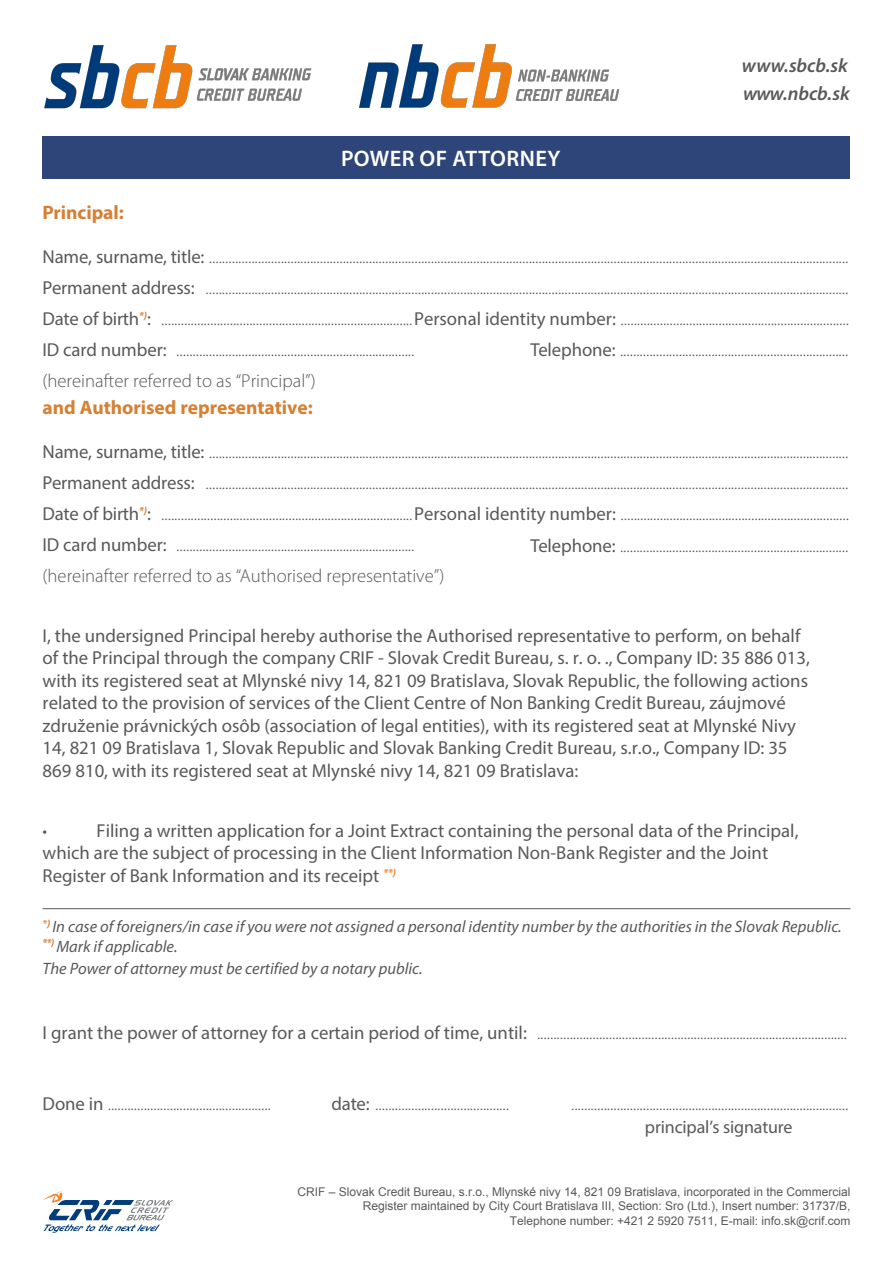
<style>
.page{position:relative;width:893px;height:1263px;background:#fff}
.page>*{position:absolute;margin:0;border:0;box-sizing:border-box;transform-origin:0 0}
.t1{font:600 22.5px "Myriad Pro";letter-spacing:.02em;color:#fff}
.t2{font:700 19.5px "Myriad Pro";color:#d68033}
.t3{font:italic 600 19.5px/27.6px "Myriad Pro";letter-spacing:-.01em;color:#59595c}
.t4{font:300 18.75px "Myriad Pro";color:#59595c}
.t5{font:18.75px/22.5px "Myriad Pro";color:#59595c}
.t6{font:18px "Myriad Pro";letter-spacing:-.01em;color:#59595c}
.t7{font:italic 16.5px/19.8px "Myriad Pro";color:#59595c}
.t8{font:12px/14.4px "Arial";color:#59595c;text-align:right}
.s1{font-weight:400}
</style>
<div class="page">
<div style="left:43px;top:136px;width:807px;height:43px;background:#2e457a"></div>
<hr style="left:43px;top:908px;width:807px;height:1px;background:#59595c">
<svg style="left:43px;top:1190px;width:130px;height:43px"></svg>
<img style="left:359px;top:44px;width:261px;height:64px">
<img style="left:42px;top:45px;width:270px;height:107px">
<p class="t1" style="left:341px;top:144px;width:221px">POWER OF ATTORNEY</p>
<p class="t3" style="left:742px;top:51px;width:109px">www.sbcb.sk www.nbcb.sk</p>
<p class="t2" style="left:43px;top:199px;width:83px">Principal:</p>
<p class="t4" style="left:43px;top:246px;width:807px"><span class="s1">Name, surname, title:</span> ....................................................................................................................................................................................................</p>
<p class="t4" style="left:43px;top:277px;width:807px"><span class="s1">Permanent address:</span> .....................................................................................................................................................................................................</p>
<p class="t4" style="left:43px;top:308px;width:808px"><span class="s1">Date of birth</span><sup>*)</sup><span class="s1">:</span> .............................................................................<span class="s1">Personal identity number:</span> ......................................................................</p>
<p class="t4" style="left:43px;top:339px;width:373px"><span class="s1">ID card number:</span> .........................................................................</p>
<p class="t4" style="left:530px;top:339px;width:319px"><span class="s1">Telephone:</span> ......................................................................</p>
<p class="t4" style="left:43px;top:370px;width:275px">(hereinafter referred to as “Principal”)</p>
<p class="t2" style="left:43px;top:395px;width:272px">and Authorised representative:</p>
<p class="t4" style="left:43px;top:441px;width:807px"><span class="s1">Name, surname, title:</span> ....................................................................................................................................................................................................</p>
<p class="t4" style="left:43px;top:472px;width:807px"><span class="s1">Permanent address:</span> .....................................................................................................................................................................................................</p>
<p class="t4" style="left:43px;top:503px;width:808px"><span class="s1">Date of birth</span><sup>*)</sup><span class="s1">:</span> .............................................................................<span class="s1">Personal identity number:</span> ......................................................................</p>
<p class="t4" style="left:43px;top:534px;width:373px"><span class="s1">ID card number:</span> .........................................................................</p>
<p class="t4" style="left:43px;top:565px;width:403px">(hereinafter referred to as “Authorised representative”)</p>
<p class="t4" style="left:530px;top:535px;width:319px"><span class="s1">Telephone:</span> ......................................................................</p>
<p class="t5" style="left:43px;top:624px;width:769px">I, the undersigned Principal hereby authorise the Authorised representative to perform, on behalf of the Principal through the company CRIF - Slovak Credit Bureau, s. r. o. ., Company ID: 35 886 013, with its registered seat at Mlynské nivy 14, 821 09 Bratislava, Slovak Republic, the following actions related to the provision of services of the Client Centre of Non Banking Credit Bureau, záujmové združenie právnických osôb (association of legal entities), with its registered seat at Mlynské Nivy 14, 821 09 Bratislava 1, Slovak Republic and Slovak Banking Credit Bureau, s.r.o., Company ID: 35<br>869 810, with its registered seat at Mlynské nivy 14, 821 09 Bratislava:</p>
<p class="t5" style="left:43px;top:819px;width:757px;text-indent:54px">Filing a written application for a Joint Extract containing the personal data of the Principal, which are the subject of processing in the Client Information Non-Bank Register and the Joint<br>Register of Bank Information and its receipt <sup>**)</sup></p>
<p class="t7" style="left:43px;top:916px;width:801px"><sup>*</sup><sup>)</sup> In case of foreigners/in case if you were not assigned a personal identity number by the authorities in the Slovak Republic. <sup>**)</sup> Mark if applicable.</p>
<p class="t7" style="left:43px;top:958px;width:382px">The Power of attorney must be certified by a notary public.</p>
<p class="t4" style="left:43px;top:819px;width:6px">•</p>
<p class="t4" style="left:43px;top:1023px;width:806px"><span class="s1">I grant the power of attorney for a certain period of time, until:</span> ...............................................................................................</p>
<p class="t4" style="left:43px;top:1094px;width:230px"><span class="s1">Done in</span> ..................................................</p>
<p class="t4" style="left:332px;top:1094px;width:179px"><span class="s1">date:</span> .........................................</p>
<p class="t4" style="left:571px;top:1094px;width:279px">.....................................................................................</p>
<p class="t6" style="left:645px;top:1115px;width:149px">principal’s signature</p>
<p class="t8" style="left:297px;top:1184px;width:554px">CRIF – Slovak Credit Bureau, s.r.o., Mlynské nivy 14, 821 09 Bratislava, incorporated in the Commercial<br>Register maintained by City Court Bratislava III, Section: Sro (Ltd.), Insert number: 31737/B,<br>Telephone number: +421 2 5920 7511, E-mail: info.sk@crif.com</p>
</div>
